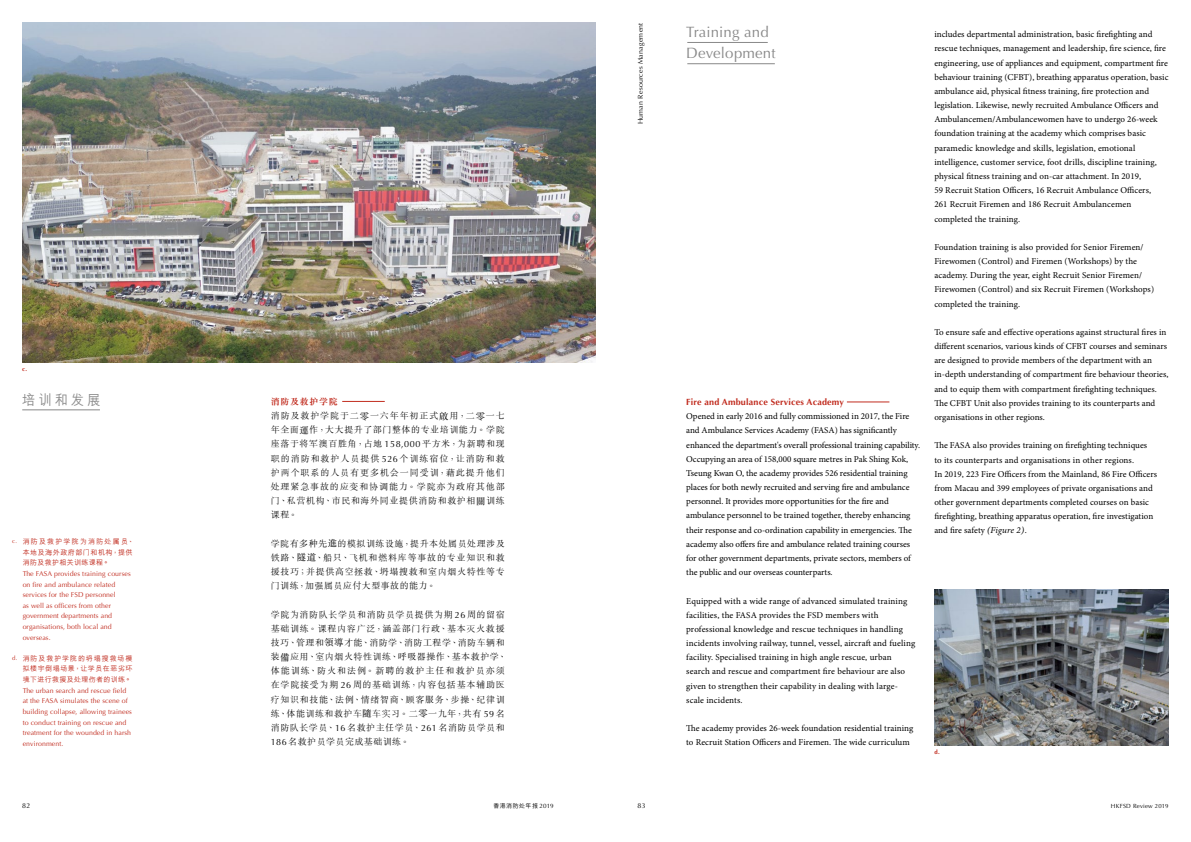
<style>
.page{position:relative;width:1191px;height:842px;background:#fff}
.page>*{position:absolute;margin:0;border:0;box-sizing:border-box;transform-origin:0 0}
.t1{font:15px/21.3px "Optima";letter-spacing:.01em;color:#898989}
.t2{font:500 14px "M Hei HKS";letter-spacing:.23em;color:#898989;scale:.95 1}
.t3{font:9px/14.2px "Minion Pro";letter-spacing:.005em;color:#000}
.t4{font:300 9px/14.2px "M Sung HKS";letter-spacing:.07em;color:#000;text-align:justify}
.t5{font:300 9px/14.2px "M Sung HKS";letter-spacing:.095em;color:#000}
.t6{font:700 9px "Optima";letter-spacing:.02em;color:#c12c1f}
.t7{font:7px/10.6px "Optima";letter-spacing:.01em;color:#c12c1f}
.t8{font:500 7px/10.6px "M Hei HKS";letter-spacing:.075em;color:#c12c1f}
.t9{font:7px "Optima";letter-spacing:.035em;color:#000}
.t10{font:6px "Optima";letter-spacing:.035em;color:#000}
.t11{font:500 6px "M Hei HKS";letter-spacing:.075em;color:#000}
.t12{font:700 6px "Optima";color:#c12c1f}
.t13{font:6px "Optima";color:#c12c1f}
.s1{font-family:"Koz Go Pr 6 N";font-weight:400}
.s2{font-weight:700;color:#c12c1f}
.s3{font-family:"ST Songti SC Regular";font-weight:400;font-size:9.3px}
.s4{font-family:"Optima";font-weight:400}
.s5{font-family:"Minion Variable Concept";font-style:italic}
.s6{font-family:"Optima";font-weight:400;font-size:6.2px}
</style>
<div class="page">
<img style="left:22px;top:23px;width:573px;height:340px">
<img style="left:934px;top:590px;width:234px;height:156px">
<hr style="left:342px;top:401px;width:43px;height:1px;background:#c12c1f">
<hr style="left:847px;top:402px;width:42px;height:1px;background:#c12c1f">
<hr style="left:22px;top:410px;width:78px;height:1px;background:#898989">
<hr style="left:687px;top:42px;width:80px;height:1px;background:#898989">
<hr style="left:687px;top:63px;width:88px;height:1px;background:#898989">
<p class="t12" style="left:22px;top:366px;width:6px">c.</p>
<h2 class="t2" style="left:22px;top:389px;width:84px">培訓和發展</h2>
<p class="t8" style="left:23px;top:535px;width:113px">消防及救護學院為消防處屬員、本地及<span class="s1">海</span>外政府部門和機構，提供消防及救護相關訓練課程。</p>
<p class="t7" style="left:23px;top:568px;width:110px">The FASA provides training courses on fire and ambulance related services for the FSD personnel<br>as well as officers from other government departments and organisations, both local and overseas.</p>
<p class="t13" style="left:12px;top:538px;width:6px">c.</p>
<p class="t8" style="left:23px;top:652px;width:111px;text-align:justify">消防及救護學院的坍塌搜救場模擬樓宇倒塌場景，讓學員在惡劣環境下進行救援及處理傷者的訓練。</p>
<p class="t7" style="left:23px;top:685px;width:111px">The urban search and rescue field at the FASA simulates the scene of building collapse, allowing trainees to conduct training on rescue and treatment for the wounded in harsh environment.</p>
<p class="t13" style="left:12px;top:654px;width:7px">d.</p>
<p class="t5" style="left:271px;top:394px;width:235px"><span class="s2">消防及救護學院<br></span>消防及救護學院於二<span class="s3">零</span>一六年年初正式<span class="s3">啟</span>用，二<span class="s3">零</span>一七年全面<span class="s3">運</span>作，大大提升了部門整體的專業培訓能力。學院座落於將軍澳百勝角，佔地 <span class="s4">158,000</span> 平方米，為新聘和現職的消防和救護人員提供 <span class="s4">526</span>個訓練宿位，讓消防和救護兩個職系的人員有更多機會一同受訓，藉此提升他們處理緊急事故的應變和協調能力。學院亦為政府其他部門、私營機構、市民和海外同業提供消防和救護相<span class="s3">關</span>訓練課程。</p>
<p class="t4" style="left:271px;top:536px;width:235px">學院有多種先<span class="s3">進</span>的模擬訓練設施，提升本處屬員處理涉及鐵路、<span class="s3">隧道</span>、船隻、飛機和燃料庫等事故的專業知識和救援技巧；並提供高空拯救、坍塌搜救和室內煙火特性等專門訓練，加強屬員應付大型事故的能力。</p>
<p class="t4" style="left:271px;top:607px;width:238px;text-align:left">學院為消防隊長學員和消防員學員提供為期 <span class="s4">26</span>周的留宿基礎訓練。課程內容廣泛，涵蓋部門行政、基本滅火救援技巧、管理和<span class="s3">領導</span>才能、消防學、消防工程學、消防車輛和裝<span class="s3">備</span>應用、室內煙火特性訓練、呼吸器操作、基本救護學、體能訓練、防火和法例。新聘的救護主任和救護員亦須在學院接受為期 <span class="s4">26</span>周的基礎訓練，內容包括基本輔助醫療知識和技能、法例、情緒智商、顧客服務、步操、紀律訓練、體能訓練和救護車<span class="s3">隨</span>車實習。二<span class="s3">零</span>一九年，共有 <span class="s4">59</span> 名消防隊長學員、<span class="s4">16</span> 名救護主任學員、<span class="s4">261</span> 名消防員學員和<br><span class="s4">186</span> 名救護員學員完成基礎訓練。</p>
<p class="t9" style="left:636px;top:124px;width:103px;rotate:-90deg">Human Resources Management</p>
<h1 class="t1" style="left:686px;top:21px;width:91px">Training and<br>Development</h1>
<p class="t6" style="left:686px;top:397px;width:159px">Fire and Ambulance Services Academy</p>
<p class="t3" style="left:686px;top:409px;width:235px">Opened in early 2016 and fully commissioned in 2017, the Fire and Ambulance Services Academy (FASA) has significantly enhanced the department's overall professional training capability.<br>Occupying an area of 158,000 square metres in Pak Shing Kok, Tseung Kwan O, the academy provides 526 residential training places for both newly recruited and serving fire and ambulance personnel. It provides more opportunities for the fire and ambulance personnel to be trained together, thereby enhancing their response and co-ordination capability in emergencies. The academy also offers fire and ambulance related training courses for other government departments, private sectors, members of the public and our overseas counterparts.</p>
<p class="t3" style="left:686px;top:593px;width:230px">Equipped with a wide range of advanced simulated training facilities, the FASA provides the FSD members with professional knowledge and rescue techniques in handling incidents involving railway, tunnel, vessel, aircraft and fueling facility. Specialised training in high angle rescue, urban search and rescue and compartment fire behaviour are also given to strengthen their capability in dealing with large&shy;scale incidents.</p>
<p class="t3" style="left:686px;top:721px;width:229px">The academy provides 26-week foundation residential training to Recruit Station Officers and Firemen. The wide curriculum</p>
<p class="t3" style="left:934px;top:27px;width:236px">includes departmental administration, basic firefighting and rescue techniques, management and leadership, fire science, fire engineering, use of appliances and equipment, compartment fire behaviour training (CFBT), breathing apparatus operation, basic ambulance aid, physical fitness training, fire protection and legislation. Likewise, newly recruited Ambulance Officers and Ambulancemen/Ambulancewomen have to undergo 26-week foundation training at the academy which comprises basic paramedic knowledge and skills, legislation, emotional intelligence, customer service, foot drills, discipline training, physical fitness training and on-car attachment. In 2019,<br>59 Recruit Station Officers, 16 Recruit Ambulance Officers,<br>261 Recruit Firemen and 186 Recruit Ambulancemen completed the training.</p>
<p class="t3" style="left:934px;top:240px;width:221px">Foundation training is also provided for Senior Firemen/ Firewomen (Control) and Firemen (Workshops) by the academy. During the year, eight Recruit Senior Firemen/ Firewomen (Control) and six Recruit Firemen (Workshops) completed the training.</p>
<p class="t3" style="left:934px;top:325px;width:235px">To ensure safe and effective operations against structural fires in different scenarios, various kinds of CFBT courses and seminars are designed to provide members of the department with an in-depth understanding of compartment fire behaviour theories, and to equip them with compartment firefighting techniques.<br>The CFBT Unit also provides training to its counterparts and organisations in other regions.</p>
<p class="t3" style="left:934px;top:438px;width:224px">The FASA also provides training on firefighting techniques<br>to its counterparts and organisations in other regions.<br>In 2019, 223 Fire Officers from the Mainland, 86 Fire Officers from Macau and 399 employees of private organisations and other government departments completed courses on basic firefighting, breathing apparatus operation, fire investigation and fire safety <span class="s5">(Figure 2)</span>.</p>
<p class="t12" style="left:934px;top:749px;width:7px">d.</p>
<p class="t9" style="left:22px;top:801px;width:10px">82</p>
<p class="t11" style="left:493px;top:801px;width:62px">香港消防處年報 <span class="s6">2019</span></p>
<p class="t9" style="left:637px;top:801px;width:10px">83</p>
<p class="t10" style="left:1110px;top:802px;width:59px">HKFSD Review 2019</p>
</div>
